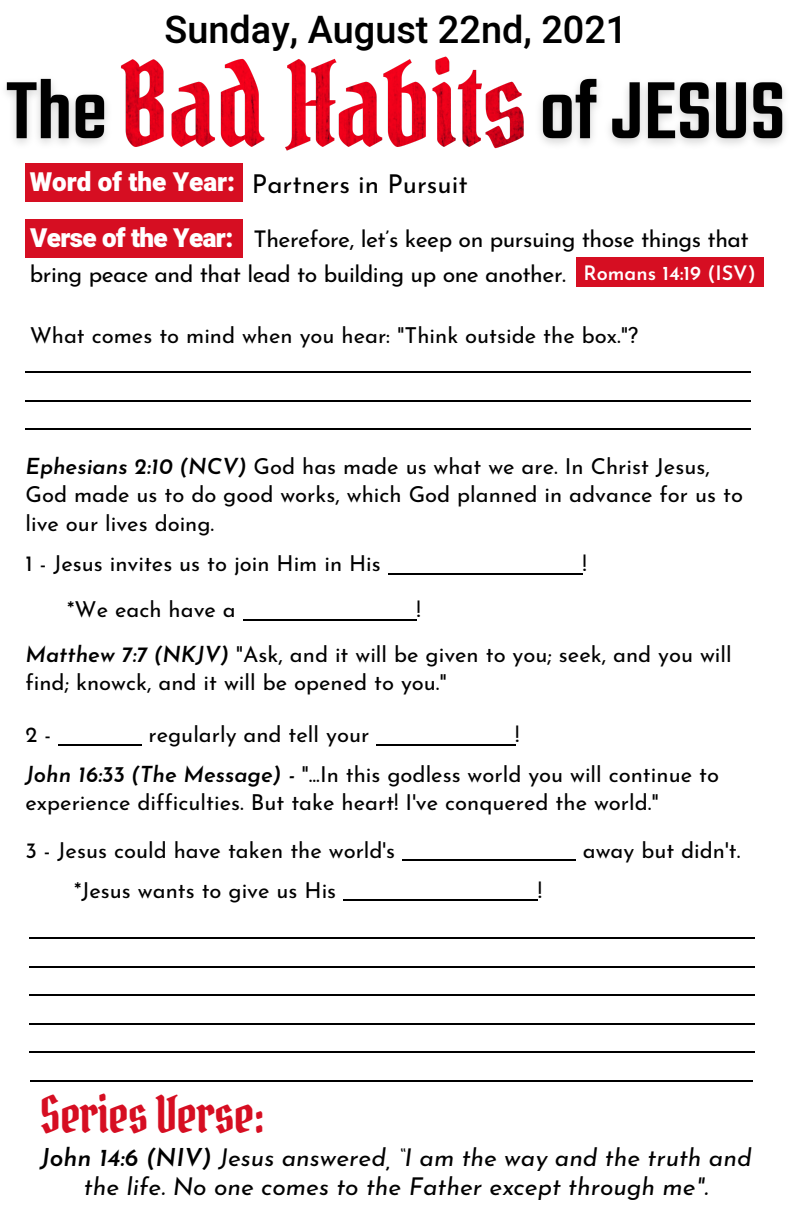
<style>
.page{position:relative;width:792px;height:1224px;background:#fff}
.page>*{position:absolute;margin:0;border:0;box-sizing:border-box;transform-origin:0 0}
.t1{font:50px "Pirata One";letter-spacing:-.02em;color:#d60e22}
.t2{font:500 37.8px "Heebo";color:#000}
.t3{font:26px "Josefin Sans";color:#000}
.t4{font:900 26px "Heebo";letter-spacing:-.02em;color:#fff}
.t5{font:900 26px "Heebo";color:#fff}
.t6{font:italic 24.6px/29.3px "Josefin Sans";color:#000;text-align:center}
.t7{font:23px/34.5px "Josefin Sans";letter-spacing:-.02em;color:#000}
.t8{font:22px/28.5px "Josefin Sans";color:#000}
.t9{font:600 19.9px "Josefin Sans";color:#fff}
.s1{font-weight:600;font-style:italic}
.s2{font-weight:600}
</style>
<div class="page">
<img style="left:121px;top:56px;width:403px;height:95px">
<img style="left:540px;top:78px;width:245px;height:67px">
<img style="left:5px;top:78px;width:102px;height:120px">
<div style="left:26px;top:163px;width:217px;height:39px;background:#d60e22"></div>
<div style="left:26px;top:219px;width:217px;height:39px;background:#d60e22"></div>
<div style="left:576px;top:257px;width:188px;height:30px;background:#d60e22"></div>
<hr style="left:26px;top:371px;width:725px;height:2px;background:#000">
<hr style="left:26px;top:400px;width:725px;height:1px;background:#000">
<hr style="left:26px;top:428px;width:725px;height:2px;background:#000">
<hr style="left:30px;top:938px;width:725px;height:1px;background:#000">
<hr style="left:30px;top:966px;width:725px;height:2px;background:#000">
<hr style="left:30px;top:995px;width:725px;height:1px;background:#000">
<hr style="left:30px;top:1023px;width:725px;height:2px;background:#000">
<hr style="left:30px;top:1052px;width:725px;height:1px;background:#000">
<hr style="left:30px;top:1080px;width:723px;height:2px;background:#000">
<hr style="left:388px;top:573px;width:194px;height:1px;background:#000">
<hr style="left:243px;top:619px;width:174px;height:1px;background:#000">
<hr style="left:58px;top:744px;width:83px;height:1px;background:#000">
<hr style="left:376px;top:744px;width:139px;height:1px;background:#000">
<hr style="left:402px;top:859px;width:174px;height:2px;background:#000">
<hr style="left:343px;top:899px;width:195px;height:2px;background:#000">
<p class="t2" style="left:165px;top:4px;width:464px">Sunday, August 22nd, 2021</p>
<p class="t5" style="left:30px;top:164px;width:207px">Word of the Year:</p>
<p class="t3" style="left:252px;top:173px;width:217px">Partners in Pursuit</p>
<p class="t4" style="left:30px;top:219px;width:205px">Verse of the Year:</p>
<p class="t7" style="left:30px;top:224px;width:721px;text-indent:224px">Therefore, let’s keep on pursuing those things that bring peace and that lead to building up one another.</p>
<p class="t9" style="left:584px;top:265px;width:174px">Romans 14:19 (ISV)</p>
<p class="t8" style="left:30px;top:324px;width:610px">What comes to mind when you hear: "Think outside the box."?</p>
<p class="t8" style="left:26px;top:454px;width:719px"><span class="s1">Ephesians 2:10 (NCV)</span> God has made us what we are. In Christ Jesus,<br>God made us to do good works, which God planned in advance for us to live our lives doing.</p>
<p class="t8" style="left:26px;top:552px;width:357px">1 - Jesus invites us to join Him in His</p>
<p class="t8" style="left:582px;top:552px;width:6px">!</p>
<p class="t8" style="left:67px;top:598px;width:170px">*We each have a</p>
<p class="t8" style="left:417px;top:598px;width:6px">!</p>
<p class="t8" style="left:26px;top:642px;width:708px"><span class="s1">Matthew 7:7 (NKJV)</span> "Ask, and it will be given to you; seek, and you will find; knowck, and it will be opened to you."</p>
<p class="t8" style="left:26px;top:723px;width:27px">2 -</p>
<p class="t8" style="left:148px;top:723px;width:222px">regularly and tell your</p>
<p class="t8" style="left:515px;top:723px;width:6px">!</p>
<p class="t8" style="left:26px;top:762px;width:695px"><span class="s1">John 16:33 (The Message) -</span> "...In this godless world you will continue to experience difficulties. But take heart! I've conquered the world."</p>
<p class="t8" style="left:26px;top:838px;width:371px">3 - Jesus could have taken the world's</p>
<p class="t8" style="left:583px;top:838px;width:159px">away but didn't.</p>
<p class="t8" style="left:74px;top:878px;width:264px">*Jesus wants to give us His</p>
<p class="t8" style="left:538px;top:878px;width:6px">!</p>
<p class="t1" style="left:40px;top:1082px;width:227px">Series Verse:</p>
<p class="t6" style="left:40px;top:1145px;width:713px"><span class="s2">John 14:6 (NIV)</span> Jesus answered, “I am the way and the truth and the life. No one comes to the Father except through me".</p>
</div>
